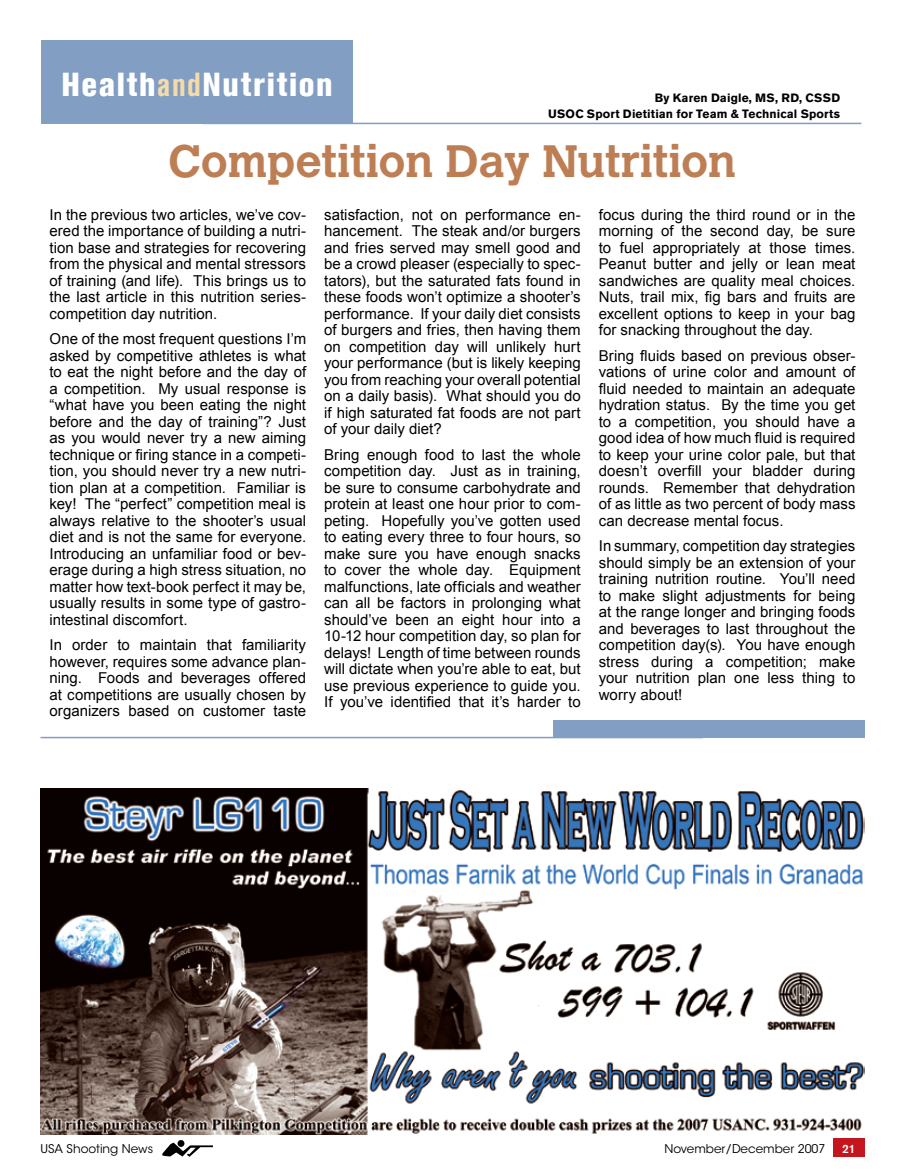
<style>
.page{position:relative;width:905px;height:1175px;background:#fff}
.page>*{position:absolute;margin:0;border:0;box-sizing:border-box;transform-origin:0 0}
.t1{font:700 45px "Calvert MT Std";letter-spacing:-.005em;color:#be7e54}
.t2{font:800 condensed 33px "Akzidenz Grotesk BE";letter-spacing:.055em;color:#fff}
.t3{font:15px/16.5px "Arial";letter-spacing:.005em;color:#000;text-align:justify}
.t4{font:700 12px/16.5px "Akzidenz Grotesk BE";letter-spacing:.015em;color:#000;text-align:right}
.t5{font:12px "ITC Avant Garde Std";color:#000}
.t6{font:500 12px "Akzidenz Grotesk BE";color:#fff}
.s1{font-weight:700;color:#f6dba9}
</style>
<div class="page">
<div style="left:833px;top:1138px;width:31px;height:18px;background:#c4161c"></div>
<svg style="left:162px;top:1142px;width:51px;height:14px"></svg>
<div style="left:177px;top:1140px;width:7px;height:6px;background:#000;border-radius:50%"></div>
<hr style="left:203px;top:123px;width:658px;height:1px;background:#829ec2">
<div style="left:41px;top:40px;width:312px;height:84px;background:#829ec2"></div>
<hr style="left:40px;top:736px;width:663px;height:2px;background:#829ec2">
<div style="left:553px;top:720px;width:311px;height:18px;background:#829ec2"></div>
<img style="left:40px;top:789px;width:824px;height:345px">
<h2 class="t2" style="left:61px;top:65px;width:273px">Health<span class="s1">and</span>Nutrition</h2>
<p class="t4" style="left:548px;top:89px;width:293px">By Karen Daigle, MS, RD, CSSD<br>USOC Sport Dietitian for Team &amp; Technical Sports</p>
<h1 class="t1" style="left:169px;top:132px;width:568px">Competition Day Nutrition</h1>
<p class="t3" style="left:50px;top:206px;width:258px">In the previous two articles, we’ve cov&shy;ered the importance of building a nutri&shy;tion base and strategies for recovering from the physical and mental stressors of training (and life). This brings us to the last article in this nutrition series&shy;competition day nutrition.</p>
<p class="t3" style="left:50px;top:330px;width:258px">One of the most frequent questions I’m asked by competitive athletes is what to eat the night before and the day of a competition. My usual response is “what have you been eating the night before and the day of training”? Just as you would never try a new aiming technique or firing stance in a competi&shy;tion, you should never try a new nutri&shy;tion plan at a competition. Familiar is key! The “perfect” competition meal is always relative to the shooter’s usual diet and is not the same for everyone.<br>Introducing an unfamiliar food or bev&shy;erage during a high stress situation, no matter how text-book perfect it may be, usually results in some type of gastro&shy;intestinal discomfort.</p>
<p class="t3" style="left:50px;top:636px;width:258px">In order to maintain that familiarity however, requires some advance plan&shy;ning. Foods and beverages offered at competitions are usually chosen by organizers based on customer taste</p>
<p class="t3" style="left:324px;top:206px;width:258px">satisfaction, not on performance en&shy;hancement. The steak and/or burgers and fries served may smell good and be a crowd pleaser (especially to spec&shy;tators), but the saturated fats found in these foods won’t optimize a shooter’s performance. If your daily diet consists of burgers and fries, then having them on competition day will unlikely hurt your performance (but is likely keeping you from reaching your overall potential on a daily basis). What should you do if high saturated fat foods are not part of your daily diet?</p>
<p class="t3" style="left:324px;top:446px;width:258px">Bring enough food to last the whole competition day. Just as in training, be sure to consume carbohydrate and protein at least one hour prior to com&shy;peting. Hopefully you’ve gotten used to eating every three to four hours, so make sure you have enough snacks to cover the whole day. Equipment malfunctions, late officials and weather can all be factors in prolonging what should’ve been an eight hour into a 10-12 hour competition day, so plan for delays! Length of time between rounds will dictate when you’re able to eat, but use previous experience to guide you.<br>If you’ve identified that it’s harder to</p>
<p class="t3" style="left:598px;top:206px;width:258px">focus during the third round or in the morning of the second day, be sure to fuel appropriately at those times.<br>Peanut butter and jelly or lean meat sandwiches are quality meal choices.<br>Nuts, trail mix, fig bars and fruits are excellent options to keep in your bag for snacking throughout the day.</p>
<p class="t3" style="left:598px;top:347px;width:258px">Bring fluids based on previous obser&shy;vations of urine color and amount of fluid needed to maintain an adequate hydration status. By the time you get to a competition, you should have a good idea of how much fluid is required to keep your urine color pale, but that doesn’t overfill your bladder during rounds. Remember that dehydration of as little as two percent of body mass can decrease mental focus.</p>
<p class="t3" style="left:598px;top:537px;width:258px">In summary, competition day strategies should simply be an extension of your training nutrition routine. You’ll need to make slight adjustments for being at the range longer and bringing foods and beverages to last throughout the competition day(s). You have enough stress during a competition; make your nutrition plan one less thing to worry about!</p>
<p class="t5" style="left:40px;top:1141px;width:114px">USA Shooting News</p>
<p class="t5" style="left:664px;top:1141px;width:162px">November/December 2007</p>
<p class="t6" style="left:842px;top:1141px;width:15px">21</p>
</div>
